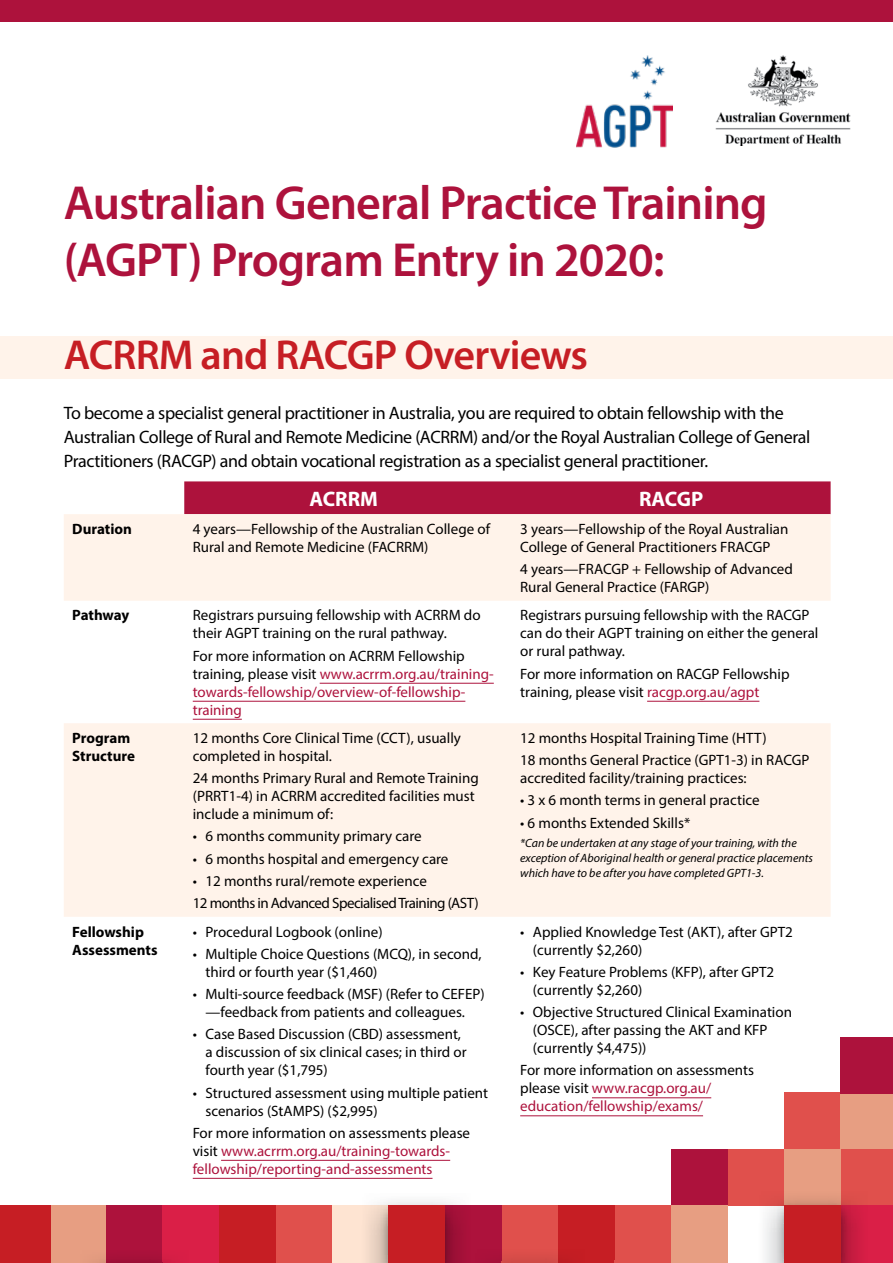
<style>
.page{position:relative;width:893px;height:1263px;background:#fff}
.page>*{position:absolute;margin:0;border:0;box-sizing:border-box;transform-origin:0 0}
.t1{font:600 48px/57.6px "Myriad Pro";letter-spacing:-.02em;color:#ad123c}
.t2{font:600 42px "Myriad Pro";letter-spacing:-.02em;color:#c61e24}
.t3{font:700 21px "Myriad Pro";color:#fff}
.t4{font:18px/24px "Myriad Pro";letter-spacing:-.02em;color:#000}
.t5{font:15px/18px "Myriad Pro";color:#000}
.t6{font:15px/18px "Myriad Pro";color:#ad123c}
.t7{font:15px/22.2px "Myriad Pro";letter-spacing:-.035em;color:#000}
.t8{font:700 15px/18px "Myriad Pro";color:#000}
.t9{font:italic 12px/15px "Myriad Pro";color:#000}
.s1{color:#000}
.s2{color:#ad123c}
</style>
<div class="page">
<div style="left:0;top:336px;width:893px;height:42px;background:#fff3ea"></div>
<div style="left:184px;top:481px;width:647px;height:33px;background:#ad123c"></div>
<svg style="left:64px;top:514px;width:767px;height:403px;fill:#fff3ea"></svg>
<hr style="left:320px;top:683px;width:174px;height:1px;background:#ad123c">
<hr style="left:193px;top:701px;width:272px;height:1px;background:#ad123c">
<hr style="left:193px;top:719px;width:49px;height:1px;background:#ad123c">
<hr style="left:647px;top:701px;width:112px;height:1px;background:#ad123c">
<hr style="left:221px;top:1160px;width:229px;height:1px;background:#ad123c">
<hr style="left:193px;top:1178px;width:239px;height:1px;background:#ad123c">
<hr style="left:592px;top:1097px;width:119px;height:1px;background:#ad123c">
<hr style="left:520px;top:1115px;width:183px;height:1px;background:#ad123c">
<img style="left:577px;top:55px;width:96px;height:93px">
<img style="left:715px;top:55px;width:136px;height:91px">
<div style="left:0;top:0;width:893px;height:21px;background:#ad123c"></div>
<hr style="left:162px;top:1260px;width:57px;height:3px;background:#da1f47">
<hr style="left:840px;top:1260px;width:53px;height:3px;background:#da1f47">
<hr style="left:51px;top:1260px;width:55px;height:3px;background:#e79e82">
<hr style="left:332px;top:1260px;width:56px;height:3px;background:#fee4d2">
<div style="left:784px;top:1092px;width:56px;height:57px;background:#e0504c"></div>
<div style="left:727px;top:1149px;width:57px;height:56px;background:#e0504c"></div>
<div style="left:840px;top:1149px;width:53px;height:56px;background:#e0504c"></div>
<div style="left:275px;top:1205px;width:57px;height:57px;background:#e0504c"></div>
<div style="left:501px;top:1205px;width:57px;height:57px;background:#e0504c"></div>
<div style="left:614px;top:1205px;width:57px;height:57px;background:#e0504c"></div>
<div style="left:106px;top:1205px;width:56px;height:57px;background:#ad123c"></div>
<div style="left:219px;top:1205px;width:56px;height:57px;background:#c61e24"></div>
<div style="left:558px;top:1205px;width:56px;height:57px;background:#c61e24"></div>
<hr style="left:558px;top:1260px;width:56px;height:3px;background:#c61e24">
<div style="left:671px;top:1149px;width:56px;height:56px;background:#ad123c"></div>
<div style="left:445px;top:1205px;width:56px;height:57px;background:#ad123c"></div>
<div style="left:840px;top:1092px;width:53px;height:57px;background:#e79e82"></div>
<div style="left:840px;top:1037px;width:53px;height:57px;background:#ad123c"></div>
<div style="left:784px;top:1149px;width:56px;height:56px;background:#e79e82"></div>
<div style="left:51px;top:1205px;width:55px;height:57px;background:#e79e82"></div>
<div style="left:332px;top:1205px;width:56px;height:57px;background:#fee4d2"></div>
<div style="left:671px;top:1205px;width:56px;height:57px;background:#e79e82"></div>
<div style="left:162px;top:1205px;width:57px;height:57px;background:#da1f47"></div>
<div style="left:840px;top:1205px;width:53px;height:57px;background:#da1f47"></div>
<svg style="left:764px;top:1188px;width:96px;height:75px"></svg>
<svg style="left:479px;top:1242px;width:83px;height:21px"></svg>
<svg style="left:369px;top:1201px;width:97px;height:62px"></svg>
<svg style="left:99px;top:1259px;width:71px;height:4px"></svg>
<div style="left:388px;top:1205px;width:57px;height:57px;background:#c61e24"></div>
<div style="left:784px;top:1205px;width:56px;height:57px;background:#c61e24"></div>
<hr style="left:275px;top:1260px;width:57px;height:3px;background:#e0504c">
<hr style="left:614px;top:1260px;width:57px;height:3px;background:#e0504c">
<hr style="left:219px;top:1260px;width:56px;height:3px;background:#c61e24">
<div style="left:0;top:1205px;width:51px;height:57px;background:#c61e24"></div>
<hr style="left:0;top:1260px;width:51px;height:3px;background:#c61e24">
<hr style="left:671px;top:1260px;width:56px;height:3px;background:#e79e82">
<hr style="left:388px;top:1260px;width:57px;height:3px;background:#c61e24">
<hr style="left:784px;top:1260px;width:56px;height:3px;background:#c61e24">
<h1 class="t1" style="left:64px;top:173px;width:705px">Australian General Practice Training (AGPT) Program Entry in 2020:</h1>
<h2 class="t2" style="left:64px;top:329px;width:526px">ACRRM and RACGP Overviews</h2>
<p class="t4" style="left:64px;top:401px;width:748px">To become a specialist general practitioner in Australia, you are required to obtain fellowship with the<br>Australian College of Rural and Remote Medicine (ACRRM) and/or the Royal Australian College of General<br>Practitioners (RACGP) and obtain vocational registration as a specialist general practitioner.</p>
<h3 class="t3" style="left:309px;top:485px;width:70px">ACRRM</h3>
<h3 class="t3" style="left:639px;top:485px;width:66px">RACGP</h3>
<p class="t8" style="left:72px;top:519px;width:61px">Duration</p>
<p class="t5" style="left:193px;top:520px;width:299px">4 years—Fellowship of the Australian College of<br>Rural and Remote Medicine (FACRRM)</p>
<p class="t5" style="left:520px;top:520px;width:270px">3 years—Fellowship of the Royal Australian<br>College of General Practitioners FRACGP</p>
<p class="t5" style="left:520px;top:560px;width:274px">4 years—FRACGP + Fellowship of Advanced<br>Rural General Practice (FARGP)</p>
<p class="t8" style="left:72px;top:606px;width:59px">Pathway</p>
<p class="t5" style="left:193px;top:606px;width:289px">Registrars pursuing fellowship with ACRRM do their AGPT training on the rural pathway.</p>
<p class="t6" style="left:193px;top:646px;width:303px"><span class="s1">For more information on ACRRM Fellowship training, please visit</span> www.acrrm.org.au/training&shy;towards-fellowship/overview-of-fellowship&shy;training</p>
<p class="t5" style="left:520px;top:606px;width:300px">Registrars pursuing fellowship with the RACGP can do their AGPT training on either the general or rural pathway.</p>
<p class="t5" style="left:520px;top:664px;width:271px">For more information on RACGP Fellowship training, please visit <span class="s2">racgp.org.au/agpt</span></p>
<p class="t8" style="left:72px;top:728px;width:64px">Program<br>Structure</p>
<p class="t5" style="left:193px;top:729px;width:270px">12 months Core Clinical Time (CCT), usually completed in hospital.</p>
<p class="t5" style="left:193px;top:769px;width:288px">24 months Primary Rural and Remote Training (PRRT1-4) in ACRRM accredited facilities must include a minimum of:</p>
<p class="t5" style="left:193px;top:827px;width:230px">• 6 months community primary care</p>
<p class="t5" style="left:193px;top:849px;width:257px">• 6 months hospital and emergency care</p>
<p class="t7" style="left:193px;top:870px;width:288px">• 12 months rural/remote experience<br>12 months in Advanced Specialised Training (AST)</p>
<p class="t8" style="left:72px;top:922px;width:87px">Fellowship<br>Assessments</p>
<p class="t5" style="left:193px;top:922px;width:191px">• Procedural Logbook (online)</p>
<p class="t5" style="left:206px;top:944px;width:278px;text-indent:-13px">• Multiple Choice Questions (MCQ), in second, third or fourth year ($1,460)</p>
<p class="t5" style="left:193px;top:985px;width:294px;text-align:center">• Multi-source feedback (MSF) (Refer to CEFEP) —feedback from patients and colleagues.</p>
<p class="t5" style="left:206px;top:1025px;width:263px;text-indent:-13px">• Case Based Discussion (CBD) assessment, a discussion of six clinical cases; in third or fourth year ($1,795)</p>
<p class="t5" style="left:206px;top:1083px;width:284px;text-indent:-13px">• Structured assessment using multiple patient scenarios (StAMPS) ($2,995)</p>
<p class="t6" style="left:193px;top:1123px;width:279px"><span class="s1">For more information on assessments please visit</span> www.acrrm.org.au/training-towards&shy;fellowship/reporting-and-assessments</p>
<p class="t5" style="left:520px;top:727px;width:291px;line-height:22.2px">12 months Hospital Training Time (HTT)<br>18 months General Practice (GPT1-3) in RACGP</p>
<p class="t5" style="left:520px;top:769px;width:228px">accredited facility/training practices:</p>
<p class="t5" style="left:520px;top:791px;width:241px">• 3 x 6 month terms in general practice</p>
<p class="t5" style="left:520px;top:813px;width:171px">• 6 months Extended Skills*</p>
<p class="t9" style="left:520px;top:835px;width:294px">*Can be undertaken at any stage of your training, with the exception of Aboriginal health or general practice placements which have to be after you have completed GPT1-3.</p>
<p class="t5" style="left:533px;top:922px;width:261px;text-indent:-13px">• Applied Knowledge Test (AKT), after GPT2 (currently $2,260)</p>
<p class="t5" style="left:533px;top:962px;width:243px;text-indent:-13px">• Key Feature Problems (KFP), after GPT2 (currently $2,260)</p>
<p class="t5" style="left:533px;top:1003px;width:261px;text-indent:-13px">• Objective Structured Clinical Examination (OSCE), after passing the AKT and KFP (currently $4,475))</p>
<p class="t6" style="left:520px;top:1061px;width:235px"><span class="s1">For more information on assessments please visit</span> www.racgp.org.au/ education/fellowship/exams/</p>
</div>
